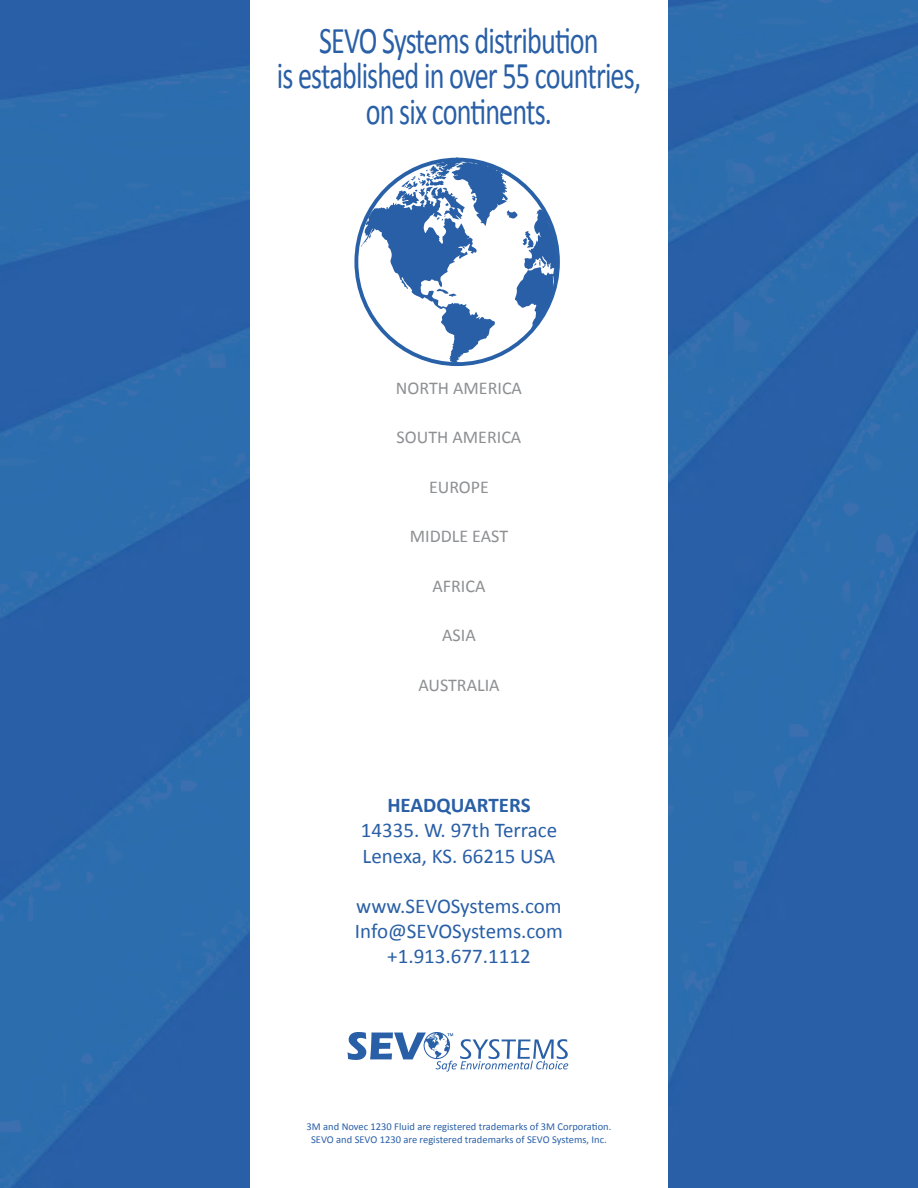
<style>
.page{position:relative;width:918px;height:1188px;background:#fff}
.page>*{position:absolute;margin:0;border:0;box-sizing:border-box;transform-origin:0 0}
.t1{font:37.8px "Calibri";letter-spacing:-.03em;color:#295fa6;scale:.75 1}
.t2{font:21px "Calibri";color:#295fa6}
.t3{font:700 21px "Calibri";color:#295fa6}
.t4{font:18px "Calibri";color:#8d8f92}
.t5{font:10.5px "Calibri";color:#295fa6}
</style>
<div class="page">
<img style="left:0;top:0;width:918px;height:1188px">
<div style="left:250px;top:0;width:418px;height:1188px;background:#fff"></div>
<svg style="left:354px;top:157px;width:206px;height:210px"></svg>
<svg style="left:347px;top:1032px;width:221px;height:40px"></svg>
<p class="t1" style="left:319px;top:16px;width:374px">SEVO Systems distribution</p>
<p class="t1" style="left:277px;top:52px;width:487px">is established in over 55 countries,</p>
<p class="t1" style="left:366px;top:88px;width:250px">on six continents.</p>
<p class="t4" style="left:396px;top:377px;width:128px">NORTH AMERICA</p>
<p class="t4" style="left:397px;top:426px;width:126px">SOUTH AMERICA</p>
<p class="t4" style="left:429px;top:476px;width:61px">EUROPE</p>
<p class="t4" style="left:410px;top:525px;width:100px">MIDDLE EAST</p>
<p class="t4" style="left:433px;top:575px;width:55px">AFRICA</p>
<p class="t4" style="left:442px;top:624px;width:35px">ASIA</p>
<p class="t4" style="left:418px;top:674px;width:83px">AUSTRALIA</p>
<p class="t3" style="left:387px;top:792px;width:145px">HEADQUARTERS</p>
<p class="t2" style="left:361px;top:817px;width:198px">14335. W. 97th Terrace</p>
<p class="t2" style="left:363px;top:842px;width:194px">Lenexa, KS. 66215 USA</p>
<p class="t2" style="left:356px;top:893px;width:207px">www.SEVOSystems.com</p>
<p class="t2" style="left:355px;top:918px;width:210px">Info@SEVOSystems.com</p>
<p class="t2" style="left:387px;top:943px;width:145px">+1.913.677.1112</p>
<p class="t5" style="left:307px;top:1120px;width:306px">3M and Novec 1230 Fluid are registered trademarks of 3M Corporation.</p>
<p class="t5" style="left:311px;top:1133px;width:297px">SEVO and SEVO 1230 are registered trademarks of SEVO Systems, Inc.</p>
</div>
